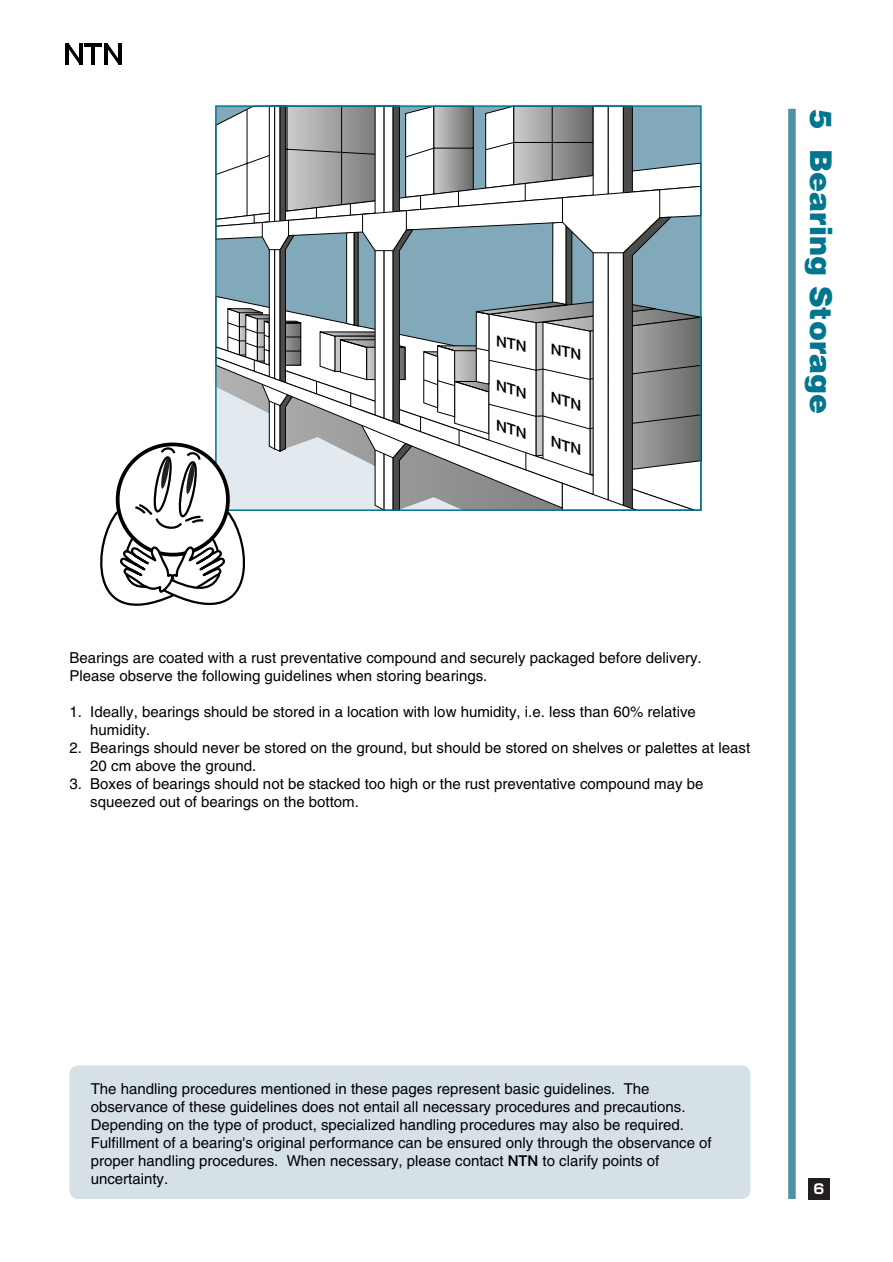
<style>
.page{position:relative;width:893px;height:1262px;background:#fff}
.page>*{position:absolute;margin:0;border:0;box-sizing:border-box;transform-origin:0 0}
.t1{font:900 30px "Helvetica";color:#01768e}
.t2{font:15px/18px "Helvetica";color:#000}
.t3{font:700 13.5px "Shin Go";color:#fff}
.s1{font-family:"Helvetica Neue";font-weight:500}
</style>
<div class="page">
<div style="left:788px;top:109px;width:7px;height:1090px;background:#4f92a7"></div>
<div style="left:69px;top:1065px;width:681px;height:134px;background:#d5e1e7;border-radius:9px"></div>
<hr style="left:65px;top:43px;width:3px;height:21px;background:#000">
<hr style="left:79px;top:43px;width:4px;height:21px;background:#000">
<svg style="left:68px;top:43px;width:11px;height:21px"></svg>
<hr style="left:104px;top:43px;width:3px;height:21px;background:#000">
<hr style="left:118px;top:43px;width:4px;height:21px;background:#000">
<svg style="left:107px;top:43px;width:11px;height:21px"></svg>
<hr style="left:91px;top:45px;width:4px;height:19px;background:#000">
<hr style="left:84px;top:43px;width:18px;height:3px;background:#000">
<div style="left:808px;top:1178px;width:21px;height:21px;background:#231f20"></div>
<svg style="left:100px;top:105px;width:602px;height:501px"></svg>
<h1 class="t1" style="left:831px;top:109px;width:307px;rotate:90deg">5 Bearing Storage</h1>
<p class="t2" style="left:69px;top:650px;width:633px">Bearings are coated with a rust preventative compound and securely packaged before delivery.<br>Please observe the following guidelines when storing bearings.</p>
<p class="t2" style="left:90px;top:704px;width:607px;text-indent:-21px">1. Ideally, bearings should be stored in a location with low humidity, i.e. less than 60% relative humidity.</p>
<p class="t2" style="left:90px;top:740px;width:661px;text-indent:-21px">2. Bearings should never be stored on the ground, but should be stored on shelves or palettes at least<br>20 cm above the ground.</p>
<p class="t2" style="left:90px;top:776px;width:614px;text-indent:-21px">3. Boxes of bearings should not be stacked too high or the rust preventative compound may be squeezed out of bearings on the bottom.</p>
<p class="t2" style="left:91px;top:1081px;width:622px">The handling procedures mentioned in these pages represent basic guidelines. The observance of these guidelines does not entail all necessary procedures and precautions.<br>Depending on the type of product, specialized handling procedures may also be required.<br>Fulfillment of a bearing's original performance can be ensured only through the observance of proper handling procedures. When necessary, please contact <span class="s1">NTN</span> to clarify points of uncertainty.</p>
<p class="t3" style="left:813px;top:1183px;width:13px">6</p>
</div>
